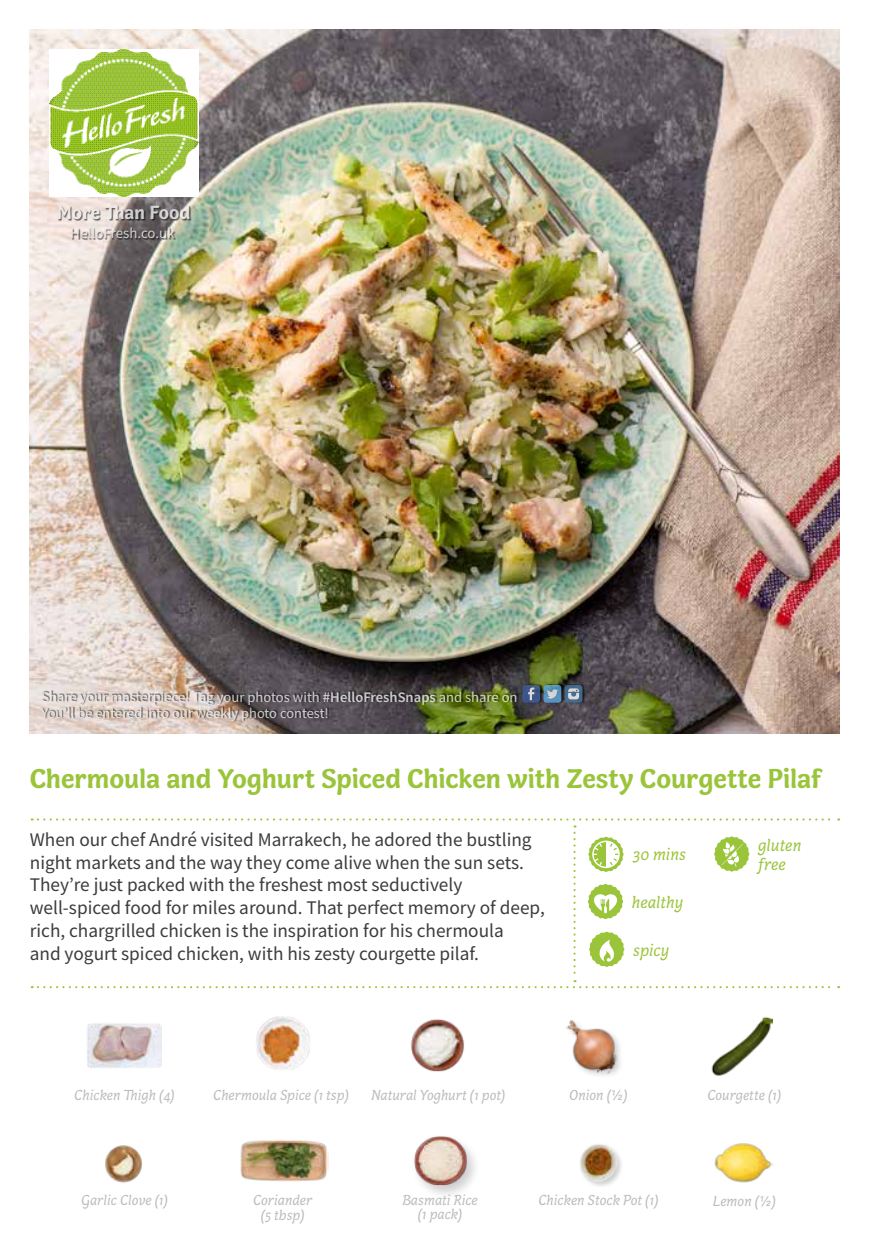
<style>
.page{position:relative;width:869px;height:1241px;background:#fff}
.page>*{position:absolute;margin:0;border:0;box-sizing:border-box;transform-origin:0 0}
.t1{font:700 28px "Capucine Basic";letter-spacing:-.005em;color:#9ac43a}
.t2{font:700 19.6px "Capucine Basic";color:#ededed}
.t3{font:19.25px/22.8px "Source Sans Pro";color:#3c3c3b}
.t4{font:italic 17.5px/18.6px "Capucine Basic";color:#9ac43a}
.t5{font:italic 14.88px/14.5px "Capucine Basic";color:#bcbcbc;text-align:center}
.t6{font:14.88px "Source Sans Pro";color:#ededed}
.t7{font:14.53px/16.4px "Source Sans Pro";color:#ededed}
.s1{font-weight:600}
</style>
<div class="page">
<img style="left:30px;top:30px;width:808px;height:703px">
<div style="left:42px;top:683px;width:543px;height:38px;background:#000;opacity:.75"></div>
<div style="left:522px;top:685px;width:18px;height:17px;background:#3e5689;border-radius:3px"></div>
<svg style="left:528px;top:687px;width:6px;height:13px"></svg>
<svg style="left:564px;top:685px;width:18px;height:17px"></svg>
<svg style="left:568px;top:688px;width:10px;height:11px"></svg>
<svg style="left:543px;top:685px;width:18px;height:17px"></svg>
<svg style="left:546px;top:689px;width:12px;height:9px"></svg>
<img style="left:50px;top:50px;width:148px;height:146px">
<div style="left:58px;top:206px;width:134px;height:15px;background:#000;opacity:.75"></div>
<div style="left:72px;top:228px;width:104px;height:12px;background:#000;opacity:.75"></div>
<img style="left:256px;top:1016px;width:54px;height:54px">
<img style="left:411px;top:1019px;width:53px;height:53px">
<img style="left:566px;top:1020px;width:55px;height:56px">
<img style="left:711px;top:1016px;width:60px;height:60px">
<img style="left:105px;top:1145px;width:37px;height:38px">
<img style="left:240px;top:1140px;width:88px;height:42px">
<img style="left:414px;top:1136px;width:61px;height:57px">
<img style="left:87px;top:1023px;width:75px;height:45px">
<img style="left:579px;top:1144px;width:42px;height:42px">
<img style="left:714px;top:1143px;width:58px;height:40px">
<svg style="left:32px;top:818px;width:806px;height:170px"></svg>
<p class="t2" style="left:57px;top:198px;width:135px">More Than Food</p>
<p class="t6" style="left:71px;top:224px;width:105px">HelloFresh.co.uk</p>
<p class="t7" style="left:41px;top:688px;width:477px">Share your masterpiece! Tag your photos with <span class="s1">#HelloFreshSnaps</span> and share on<br>You’ll be entered into our weekly photo contest!</p>
<h1 class="t1" style="left:30px;top:757px;width:792px">Chermoula and Yoghurt Spiced Chicken with Zesty Courgette Pilaf</h1>
<p class="t3" style="left:30px;top:828px;width:516px">When our chef André visited Marrakech, he adored the bustling night markets and the way they come alive when the sun sets.<br>They’re just packed with the freshest most seductively well-spiced food for miles around. That perfect memory of deep, rich, chargrilled chicken is the inspiration for his chermoula<br>and yogurt spiced chicken, with his zesty courgette pilaf.</p>
<p class="t4" style="left:632px;top:846px;width:55px">30 mins</p>
<p class="t4" style="left:631px;top:893px;width:53px">healthy</p>
<p class="t4" style="left:632px;top:941px;width:38px">spicy</p>
<p class="t4" style="left:757px;top:837px;width:45px">gluten free</p>
<p class="t5" style="left:74px;top:1088px;width:102px">Chicken Thigh (4)</p>
<p class="t5" style="left:213px;top:1088px;width:137px">Chermoula Spice (1 tsp)</p>
<p class="t5" style="left:371px;top:1088px;width:136px">Natural Yoghurt (1 pot)</p>
<p class="t5" style="left:569px;top:1088px;width:60px">Onion (1/2)</p>
<p class="t5" style="left:707px;top:1088px;width:75px">Courgette (1)</p>
<p class="t5" style="left:81px;top:1193px;width:88px">Garlic Clove (1)</p>
<p class="t5" style="left:253px;top:1193px;width:61px">Coriander (5 tbsp)</p>
<p class="t5" style="left:402px;top:1193px;width:77px">Basmati Rice (1 pack)</p>
<p class="t5" style="left:538px;top:1193px;width:122px">Chicken Stock Pot (1)</p>
<p class="t5" style="left:712px;top:1194px;width:64px">Lemon (1/2)</p>
</div>
